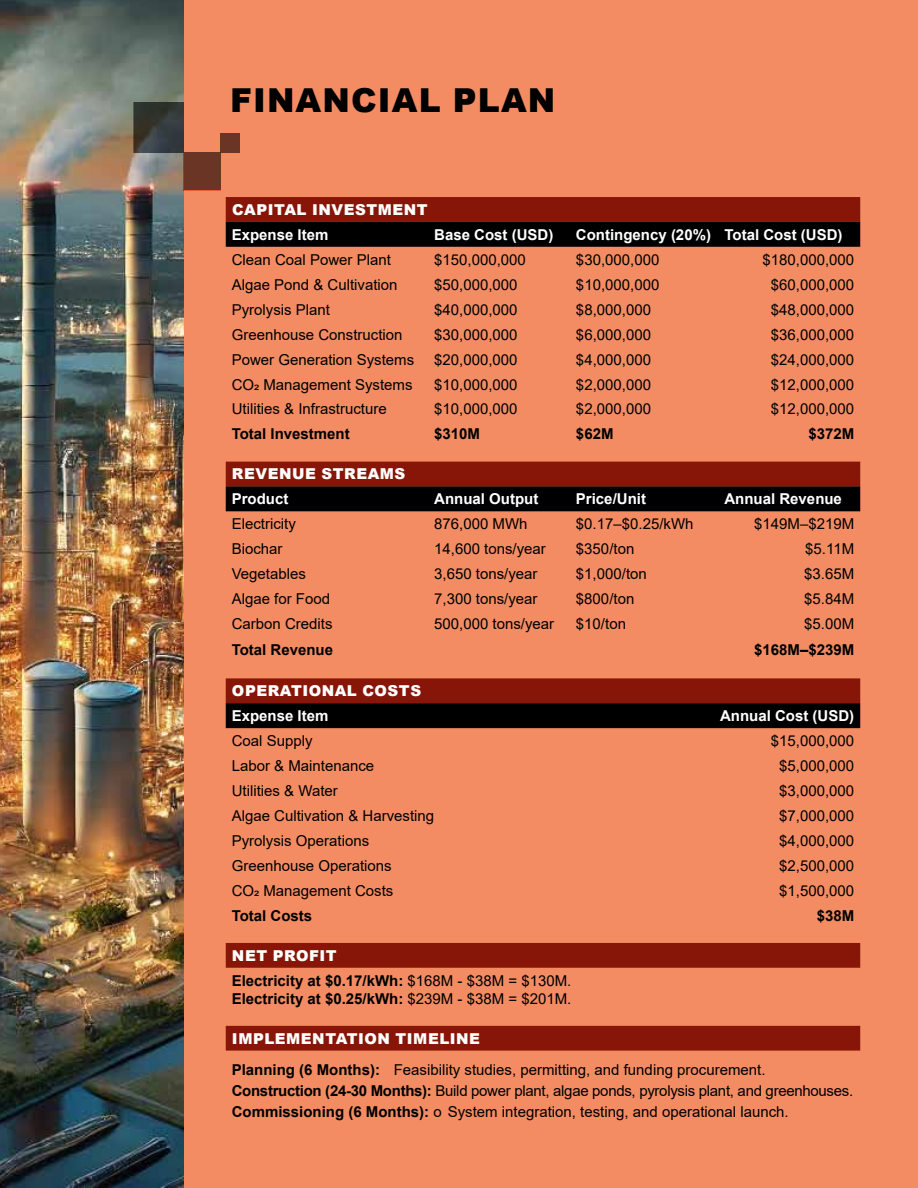
<style>
.page{position:relative;width:918px;height:1188px;background:#f38c63}
.page>*{position:absolute;margin:0;border:0;box-sizing:border-box;transform-origin:0 0}
.t1{font:900 33px "Arial";letter-spacing:.035em;color:#000}
.t2{font:15px/31.5px "Arial";color:#000}
.t3{font:700 15px/24.9px "Arial";color:#000}
.t4{font:15px/21px "Arial";letter-spacing:-.02em;color:#000}
.t5{font:700 15px "Arial";color:#fff}
.t6{font:900 15px "Arial";letter-spacing:.035em;color:#fff}
.s1{font-weight:900;color:#fff}
.s2{font-weight:400}
.s3{font-weight:700}
</style>
<div class="page">
<svg style="left:226px;top:197px;width:634px;height:854px"></svg>
<svg style="left:226px;top:222px;width:634px;height:506px"></svg>
<img style="left:0;top:0;width:184px;height:1188px">
<svg style="left:134px;top:102px;width:50px;height:51px;background:#343837"></svg>
<div style="left:184px;top:153px;width:36px;height:37px;background:#6a3525"></div>
<div style="left:220px;top:134px;width:20px;height:19px;background:#6a3525"></div>
<h1 class="t1" style="left:230px;top:76px;width:327px">FINANCIAL PLAN</h1>
<p class="t6" style="left:232px;top:199px;width:197px">CAPITAL INVESTMENT</p>
<p class="t5" style="left:232px;top:224px;width:98px">Expense Item</p>
<p class="t5" style="left:434px;top:224px;width:121px">Base Cost (USD)</p>
<p class="t5" style="left:576px;top:224px;width:268px">Contingency (20%) Total Cost (USD)</p>
<p class="t2" style="left:232px;top:244px;width:161px">Clean Coal Power Plant</p>
<p class="t2" style="left:434px;top:244px;width:93px">$150,000,000</p>
<p class="t2" style="left:576px;top:244px;width:85px">$30,000,000</p>
<p class="t2" style="left:762px;top:244px;width:93px">$180,000,000</p>
<p class="t2" style="left:232px;top:269px;width:167px">Algae Pond &amp; Cultivation</p>
<p class="t2" style="left:434px;top:269px;width:85px">$50,000,000</p>
<p class="t2" style="left:576px;top:269px;width:85px">$10,000,000</p>
<p class="t2" style="left:771px;top:269px;width:85px">$60,000,000</p>
<p class="t2" style="left:232px;top:294px;width:100px">Pyrolysis Plant</p>
<p class="t2" style="left:434px;top:294px;width:85px">$40,000,000</p>
<p class="t2" style="left:576px;top:294px;width:77px">$8,000,000</p>
<p class="t2" style="left:771px;top:294px;width:85px">$48,000,000</p>
<p class="t2" style="left:232px;top:318px;width:172px">Greenhouse Construction</p>
<p class="t2" style="left:434px;top:318px;width:85px">$30,000,000</p>
<p class="t2" style="left:576px;top:318px;width:77px">$6,000,000</p>
<p class="t2" style="left:771px;top:318px;width:85px">$36,000,000</p>
<p class="t2" style="left:232px;top:343px;width:184px">Power Generation Systems</p>
<p class="t2" style="left:434px;top:343px;width:85px">$20,000,000</p>
<p class="t2" style="left:576px;top:343px;width:77px">$4,000,000</p>
<p class="t2" style="left:771px;top:343px;width:85px">$24,000,000</p>
<p class="t2" style="left:232px;top:368px;width:182px">CO2 Management Systems</p>
<p class="t2" style="left:434px;top:368px;width:85px">$10,000,000</p>
<p class="t2" style="left:576px;top:368px;width:77px">$2,000,000</p>
<p class="t2" style="left:771px;top:368px;width:85px">$12,000,000</p>
<p class="t2" style="left:232px;top:393px;width:157px">Utilities &amp; Infrastructure</p>
<p class="t2" style="left:434px;top:393px;width:85px">$10,000,000</p>
<p class="t2" style="left:576px;top:393px;width:77px">$2,000,000</p>
<p class="t2" style="left:771px;top:393px;width:85px">$12,000,000</p>
<p class="t3" style="left:232px;top:422px;width:120px">Total Investment</p>
<p class="t3" style="left:434px;top:422px;width:47px">$310M</p>
<p class="t3" style="left:576px;top:422px;width:39px">$62M</p>
<p class="t3" style="left:808px;top:422px;width:47px">$372M</p>
<p class="t6" style="left:232px;top:463px;width:175px">REVENUE STREAMS</p>
<p class="t5" style="left:232px;top:488px;width:58px">Product</p>
<p class="t5" style="left:434px;top:488px;width:106px">Annual Output</p>
<p class="t5" style="left:576px;top:488px;width:72px">Price/Unit</p>
<p class="t5" style="left:724px;top:488px;width:119px">Annual Revenue</p>
<p class="t2" style="left:232px;top:508px;width:66px">Electricity</p>
<p class="t2" style="left:434px;top:508px;width:95px">876,000 MWh</p>
<p class="t2" style="left:576px;top:508px;width:119px">$0.17–$0.25/kWh</p>
<p class="t2" style="left:754px;top:508px;width:102px">$149M–$219M</p>
<p class="t2" style="left:232px;top:533px;width:52px">Biochar</p>
<p class="t2" style="left:434px;top:533px;width:113px">14,600 tons/year</p>
<p class="t2" style="left:576px;top:533px;width:60px">$350/ton</p>
<p class="t2" style="left:805px;top:533px;width:50px">$5.11M</p>
<p class="t2" style="left:232px;top:558px;width:76px">Vegetables</p>
<p class="t2" style="left:434px;top:558px;width:105px">3,650 tons/year</p>
<p class="t2" style="left:576px;top:558px;width:72px">$1,000/ton</p>
<p class="t2" style="left:804px;top:558px;width:52px">$3.65M</p>
<p class="t2" style="left:232px;top:583px;width:100px">Algae for Food</p>
<p class="t2" style="left:434px;top:583px;width:105px">7,300 tons/year</p>
<p class="t2" style="left:576px;top:583px;width:60px">$800/ton</p>
<p class="t2" style="left:804px;top:583px;width:52px">$5.84M</p>
<p class="t2" style="left:232px;top:608px;width:102px">Carbon Credits</p>
<p class="t2" style="left:434px;top:608px;width:122px">500,000 tons/year</p>
<p class="t2" style="left:576px;top:608px;width:52px">$10/ton</p>
<p class="t2" style="left:804px;top:608px;width:52px">$5.00M</p>
<p class="t3" style="left:232px;top:638px;width:103px">Total Revenue</p>
<p class="t3" style="left:754px;top:638px;width:102px">$168M–$239M</p>
<p class="t6" style="left:232px;top:680px;width:191px">OPERATIONAL COSTS</p>
<p class="t5" style="left:232px;top:705px;width:98px">Expense Item</p>
<p class="t5" style="left:720px;top:705px;width:136px">Annual Cost (USD)</p>
<p class="t2" style="left:232px;top:725px;width:82px">Coal Supply</p>
<p class="t2" style="left:771px;top:725px;width:85px">$15,000,000</p>
<p class="t2" style="left:232px;top:750px;width:144px">Labor &amp; Maintenance</p>
<p class="t2" style="left:779px;top:750px;width:77px">$5,000,000</p>
<p class="t2" style="left:232px;top:775px;width:108px">Utilities &amp; Water</p>
<p class="t2" style="left:779px;top:775px;width:77px">$3,000,000</p>
<p class="t2" style="left:232px;top:800px;width:204px">Algae Cultivation &amp; Harvesting</p>
<p class="t2" style="left:779px;top:800px;width:77px">$7,000,000</p>
<p class="t2" style="left:232px;top:825px;width:139px">Pyrolysis Operations</p>
<p class="t2" style="left:779px;top:825px;width:77px">$4,000,000</p>
<p class="t2" style="left:232px;top:850px;width:162px">Greenhouse Operations</p>
<p class="t2" style="left:779px;top:850px;width:77px">$2,500,000</p>
<p class="t2" style="left:232px;top:875px;width:163px">CO2 Management Costs</p>
<p class="t2" style="left:779px;top:875px;width:77px">$1,500,000</p>
<p class="t3" style="left:232px;top:903px;width:82px">Total Costs</p>
<p class="t3" style="left:817px;top:903px;width:39px">$38M</p>
<p class="t3" style="left:232px;top:943px;width:341px"><span class="s1">NET PROFIT<br></span>Electricity at $0.17/kWh: <span class="s2">$168M - $38M = $130M.</span></p>
<p class="t3" style="left:232px;top:986px;width:341px">Electricity at $0.25/kWh: <span class="s2">$239M - $38M = $201M.</span></p>
<p class="t2" style="left:232px;top:1022px;width:535px"><span class="s1">IMPLEMENTATION TIMELINE<br></span><span class="s3">Planning (6 Months):</span> Feasibility studies, permitting, and funding procurement.</p>
<p class="t4" style="left:232px;top:1080px;width:623px"><span class="s3">Construction (24-30 Months):</span> Build power plant, algae ponds, pyrolysis plant, and greenhouses.<br><span class="s3">Commissioning (6 Months):</span> o System integration, testing, and operational launch.</p>
</div>
